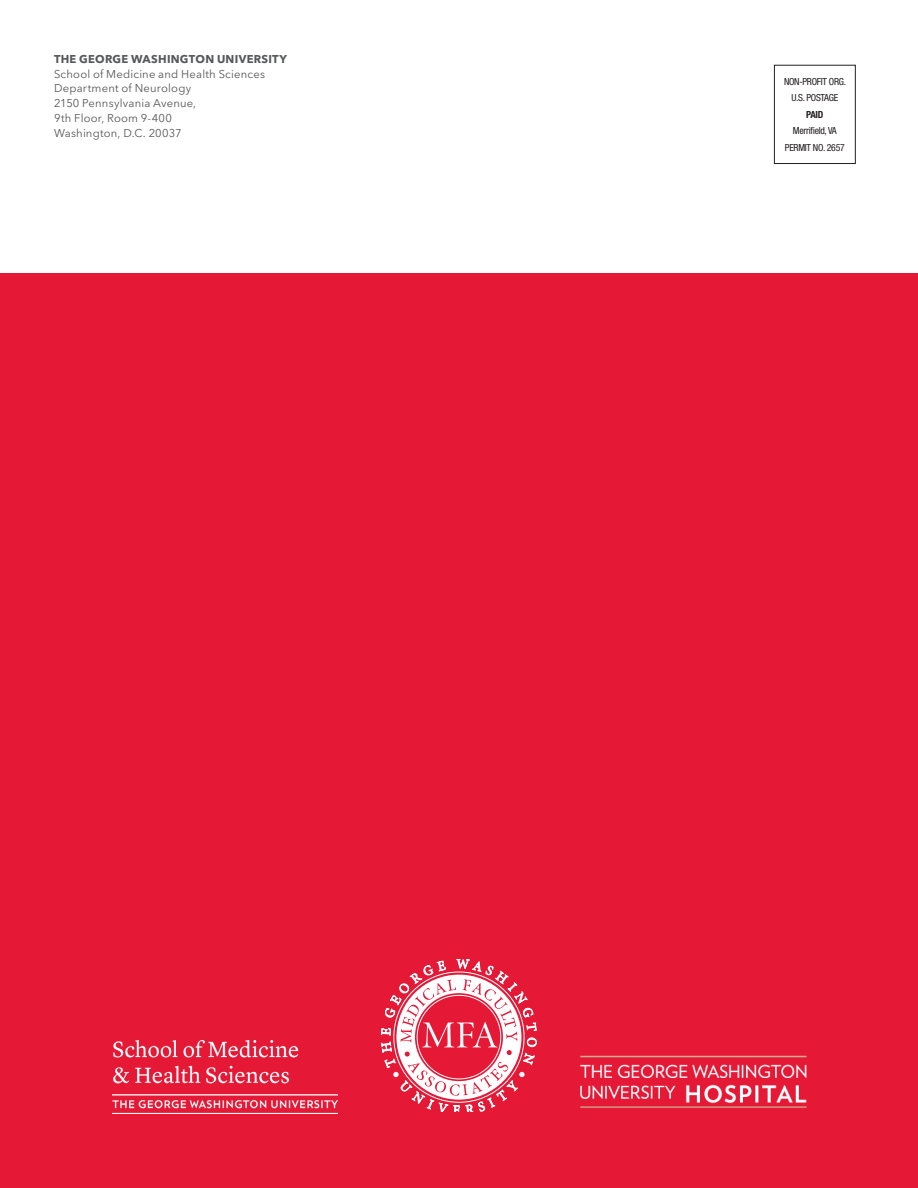
<style>
.page{position:relative;width:918px;height:1188px;background:#fff}
.page>*{position:absolute;margin:0;border:0;box-sizing:border-box;transform-origin:0 0}
.t1{font:11.25px/15px "Avenir Next LT Pro";letter-spacing:.02em;color:#57585a}
.t2{font:700 11.25px "Avenir Next LT Pro";letter-spacing:.025em;color:#57585a}
.t3{font:condensed 9.75px/16.5px "Helvetica Neue LT Std";letter-spacing:-.03em;color:#231f20;text-align:center}
.t4{font:700 condensed 9.75px "Helvetica Neue LT Std";color:#231f20}
</style>
<div class="page">
<div style="left:0;top:274px;width:918px;height:914px;background:#e51836"></div>
<img style="left:112px;top:1041px;width:226px;height:73px">
<svg style="left:381px;top:959px;width:156px;height:153px"></svg>
<img style="left:580px;top:1055px;width:227px;height:53px">
<div style="left:774px;top:65px;width:82px;height:99px;border:1px solid #231f20"></div>
<p class="t2" style="left:54px;top:52px;width:235px">THE GEORGE WASHINGTON UNIVERSITY</p>
<p class="t1" style="left:54px;top:66px;width:213px">School of Medicine and Health Sciences<br>Department of Neurology<br>2150 Pennsylvania Avenue,<br>9th Floor, Room 9-400<br>Washington, D.C. 20037</p>
<p class="t3" style="left:784px;top:73px;width:64px">NON-PROFIT ORG.<br>U.S. POSTAGE</p>
<p class="t4" style="left:806px;top:108px;width:19px">PAID</p>
<p class="t3" style="left:785px;top:123px;width:61px">Merrifield, VA<br>PERMIT NO. 2657</p>
</div>
